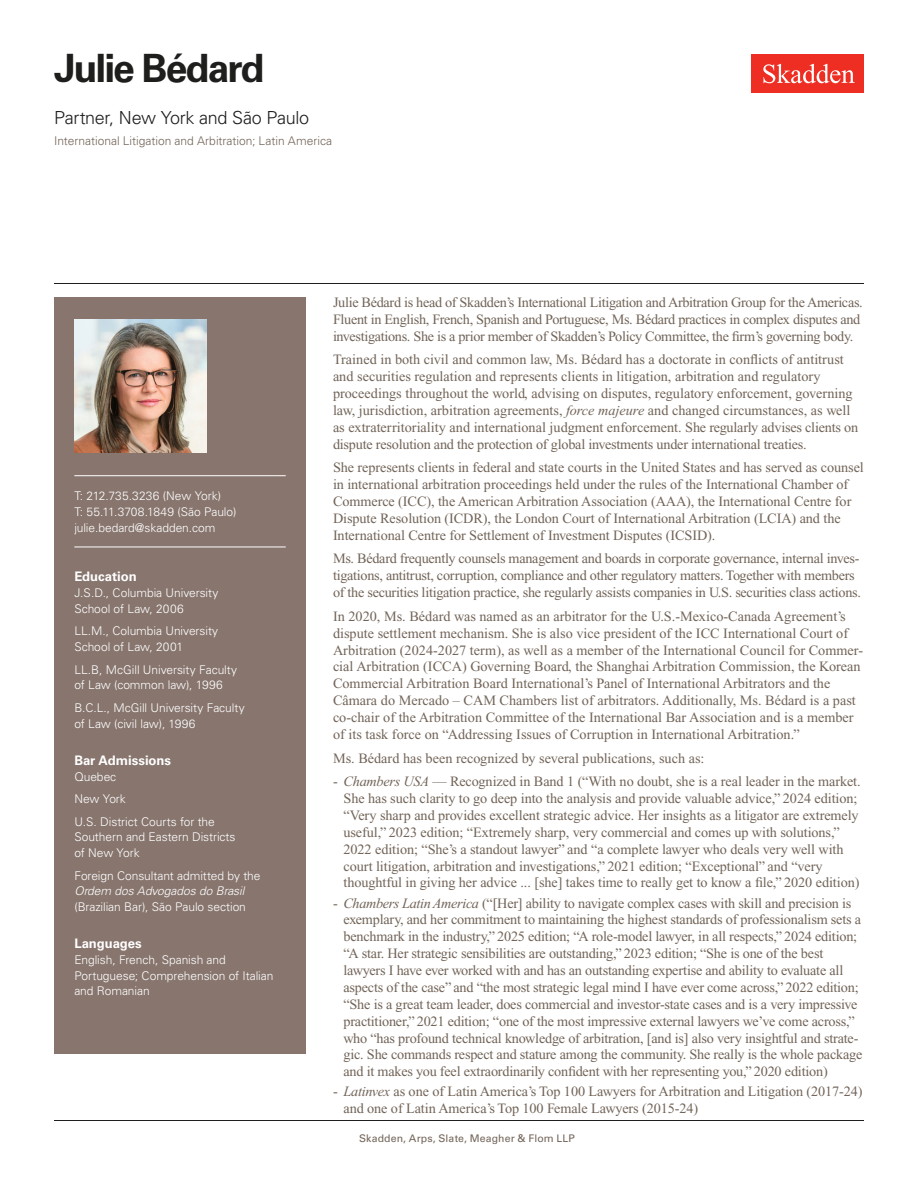
<style>
.page{position:relative;width:918px;height:1188px;background:#fff}
.page>*{position:absolute;margin:0;border:0;box-sizing:border-box;transform-origin:0 0}
.Name{font:700 39px "Univers LT Std";letter-spacing:-.05em;color:#1e1e1d}
.Title_and_Office{font:300 18px "Univers LT Std";letter-spacing:-.02em;color:#1e1e1d}
.Main_Body_Bulleted{font:14.25px/16.8px "Times New Roman PS Std";letter-spacing:-.015em;color:#726458}
.Main_Body{font:14.25px/16.8px "Times New Roman PS Std";color:#726458}
.Main_Body-2{font:14.25px/16.8px "Times New Roman PS Std";letter-spacing:-.02em;color:#726458}
.Bar_Admission_Education{font:700 13.2px "Univers LT Std";letter-spacing:-.005em;color:#fff}
.Sidebar_text{font:300 12px/15.8px "Univers LT Std";letter-spacing:-.005em;color:#fff}
.Practice{font:300 12px "Univers LT Std";color:#726458}
.Phone_Number{font:300 12px/15.8px "Univers LT Std";letter-spacing:-.005em;color:#fff}
.Email{font:300 12px "Univers LT Std";letter-spacing:-.005em;color:#fff}
.Folio{font:10.5px "Univers LT Std";letter-spacing:.01em;color:#726458}
.s1{font-style:italic}
.s2{font-weight:700;color:#fff}
</style>
<div class="page">
<div style="left:752px;top:54px;width:112px;height:39px;background:#ee2e22"></div>
<svg style="left:763px;top:64px;width:92px;height:19px"></svg>
<div style="left:54px;top:297px;width:252px;height:756px;background:#87756e"></div>
<hr style="left:74px;top:475px;width:212px;height:1px;background:#fff">
<hr style="left:74px;top:547px;width:212px;height:1px;background:#fff">
<img style="left:74px;top:320px;width:132px;height:132px">
<hr style="left:54px;top:1120px;width:810px;height:1px;background:#1e1e1d">
<hr style="left:54px;top:283px;width:810px;height:1px;background:#1e1e1d">
<h1 class="Name" style="left:54px;top:46px;width:212px">Julie Bédard</h1>
<h2 class="Title_and_Office" style="left:54px;top:107px;width:257px">Partner, New York and São Paulo</h2>
<h3 class="Practice" style="left:54px;top:134px;width:280px">International Litigation and Arbitration; Latin America</h3>
<p class="Phone_Number" style="left:74px;top:488px;width:164px">T: 212.735.3236 (New York)<br>T: 55.11.3708.1849 (São Paulo)</p>
<p class="Email" style="left:74px;top:520px;width:143px">julie.bedard@skadden.com</p>
<p class="Bar_Admission_Education" style="left:74px;top:569px;width:64px">Education</p>
<p class="Sidebar_text" style="left:74px;top:585px;width:146px">J.S.D., Columbia University<br>School of Law, 2006</p>
<p class="Sidebar_text" style="left:74px;top:623px;width:145px">LL.M., Columbia University<br>School of Law, 2001</p>
<p class="Sidebar_text" style="left:74px;top:662px;width:164px">LL.B, McGill University Faculty of Law (common law), 1996</p>
<p class="Sidebar_text" style="left:74px;top:700px;width:172px">B.C.L., McGill University Faculty of Law (civil law), 1996</p>
<p class="Bar_Admission_Education" style="left:74px;top:752px;width:98px">Bar Admissions</p>
<p class="Sidebar_text" style="left:74px;top:768px;width:43px">Quebec</p>
<p class="Sidebar_text" style="left:74px;top:791px;width:53px">New York</p>
<p class="Sidebar_text" style="left:74px;top:813px;width:163px">U.S. District Courts for the<br>Southern and Eastern Districts of New York</p>
<p class="Sidebar_text" style="left:74px;top:867px;width:188px">Foreign Consultant admitted by the<br><span class="s1">Ordem dos Advogados do Brasil </span>(Brazilian Bar), São Paulo section</p>
<p class="Bar_Admission_Education" style="left:74px;top:936px;width:69px">Languages</p>
<p class="Sidebar_text" style="left:74px;top:952px;width:201px">English, French, Spanish and<br>Portuguese; Comprehension of Italian and Romanian</p>
<p class="Main_Body-2" style="left:333px;top:294px;width:531px">Julie Bédard is head of Skadden’s International Litigation and Arbitration Group for the Americas.<br>Fluent in English, French, Spanish and Portuguese, Ms. Bédard practices in complex disputes and investigations. She is a prior member of Skadden’s Policy Committee, the firm’s governing body.</p>
<p class="Main_Body" style="left:333px;top:351px;width:527px">Trained in both civil and common law, Ms. Bédard has a doctorate in conflicts of antitrust and securities regulation and represents clients in litigation, arbitration and regulatory proceedings throughout the world, advising on disputes, regulatory enforcement, governing law, jurisdiction, arbitration agreements, <span class="s1">force majeure</span> and changed circumstances, as well as extraterritoriality and international judgment enforcement. She regularly advises clients on dispute resolution and the protection of global investments under international treaties.</p>
<p class="Main_Body" style="left:333px;top:459px;width:532px">She represents clients in federal and state courts in the United States and has served as counsel in international arbitration proceedings held under the rules of the International Chamber of Commerce (ICC), the American Arbitration Association (AAA), the International Centre for Dispute Resolution (ICDR), the London Court of International Arbitration (LCIA) and the International Centre for Settlement of Investment Disputes (ICSID).</p>
<p class="Main_Body-2" style="left:333px;top:550px;width:530px">Ms. Bédard frequently counsels management and boards in corporate governance, internal inves&shy;tigations, antitrust, corruption, compliance and other regulatory matters. Together with members of the securities litigation practice, she regularly assists companies in U.S. securities class actions.</p>
<p class="Main_Body" style="left:333px;top:608px;width:532px">In 2020, Ms. Bédard was named as an arbitrator for the U.S.-Mexico-Canada Agreement’s dispute settlement mechanism. She is also vice president of the ICC International Court of Arbitration (2024-2027 term), as well as a member of the International Council for Commer&shy;cial Arbitration (ICCA) Governing Board, the Shanghai Arbitration Commission, the Korean Commercial Arbitration Board International’s Panel of International Arbitrators and the Câmara do Mercado – CAM Chambers list of arbitrators. Additionally, Ms. Bédard is a past co-chair of the Arbitration Committee of the International Bar Association and is a member of its task force on “Addressing Issues of Corruption in International Arbitration.”</p>
<p class="Main_Body" style="left:333px;top:749px;width:373px">Ms. Bédard has been recognized by several publications, such as:</p>
<p class="Main_Body_Bulleted" style="left:344px;top:773px;width:519px;text-indent:-10px">- <span class="s1">Chambers USA</span> — Recognized in Band 1 (“With no doubt, she is a real leader in the market.<br>She has such clarity to go deep into the analysis and provide valuable advice,” 2024 edition; “Very sharp and provides excellent strategic advice. Her insights as a litigator are extremely useful,” 2023 edition; “Extremely sharp, very commercial and comes up with solutions,” 2022 edition; “She’s a standout lawyer” and “a complete lawyer who deals very well with court litigation, arbitration and investigations,” 2021 edition; “Exceptional” and “very thoughtful in giving her advice ... [she] takes time to really get to know a file,” 2020 edition)</p>
<p class="Main_Body_Bulleted" style="left:344px;top:894px;width:520px;text-indent:-10px">- <span class="s1">Chambers Latin America</span> (“[Her] ability to navigate complex cases with skill and precision is exemplary, and her commitment to maintaining the highest standards of professionalism sets a benchmark in the industry,” 2025 edition; “A role-model lawyer, in all respects,” 2024 edition; “A star. Her strategic sensibilities are outstanding,” 2023 edition; “She is one of the best lawyers I have ever worked with and has an outstanding expertise and ability to evaluate all aspects of the case” and “the most strategic legal mind I have ever come across,” 2022 edition; “She is a great team leader, does commercial and investor-state cases and is a very impressive practitioner,” 2021 edition; “one of the most impressive external lawyers we’ve come across,” who “has profound technical knowledge of arbitration, [and is] also very insightful and strate&shy;gic. She commands respect and stature among the community. She really is the whole package and it makes you feel extraordinarily confident with her representing you,” 2020 edition)</p>
<p class="Main_Body_Bulleted" style="left:344px;top:1083px;width:521px;text-indent:-10px">- <span class="s1">Latinvex</span> as one of Latin America’s Top 100 Lawyers for Arbitration and Litigation (2017-24) and one of Latin America’s Top 100 Female Lawyers (2015-24)</p>
<p class="Folio" style="left:343px;top:1132px;width:233px"><span class="s2">1</span> Skadden, Arps, Slate, Meagher &amp; Flom LLP</p>
</div>
